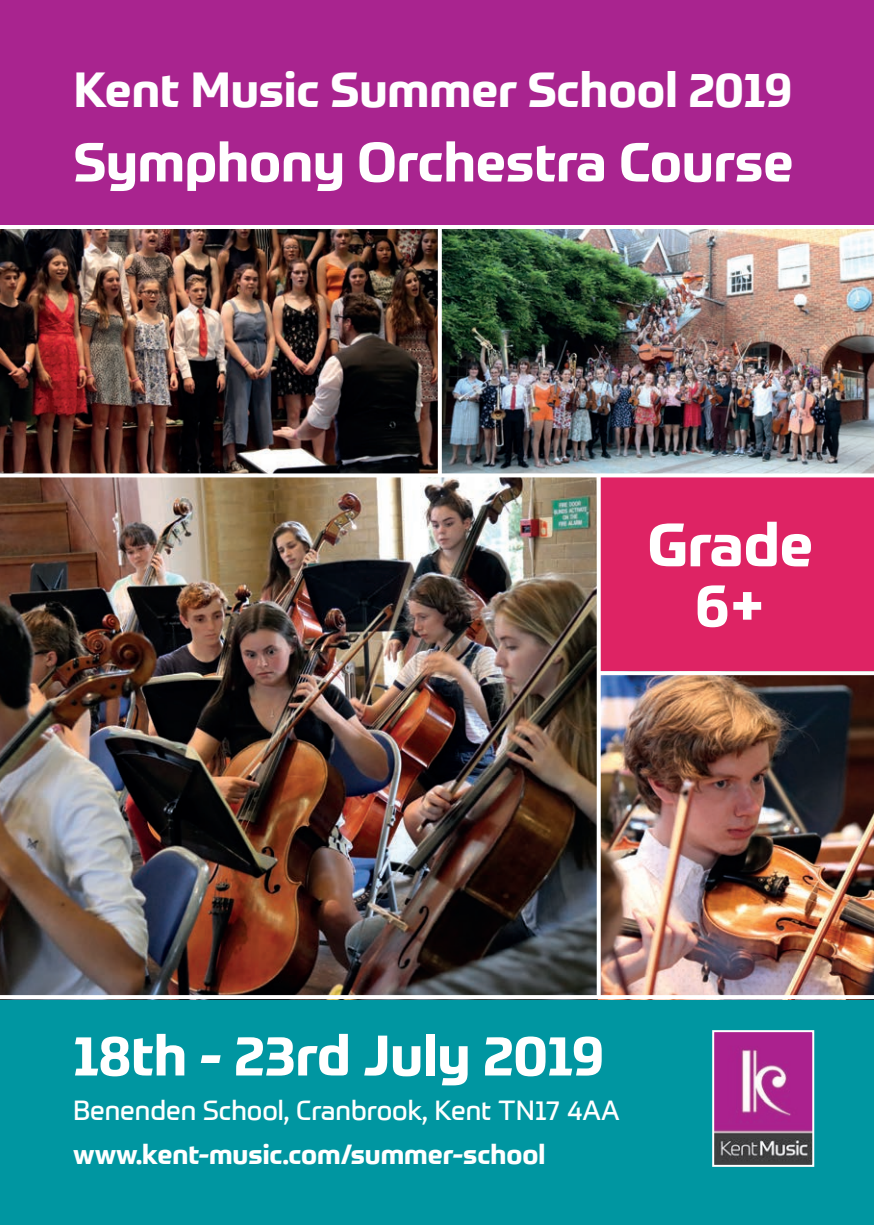
<style>
.page{position:relative;width:874px;height:1225px;background:#fff}
.page>*{position:absolute;margin:0;border:0;box-sizing:border-box;transform-origin:0 0}
.t1{font:700 60px/60px "Prometo";color:#fff;text-align:center}
.t2{font:700 56px "Prometo";color:#fff}
.t3{font:700 54px "Prometo";color:#fff}
.t4{font:700 48px "Prometo";color:#fff}
.t5{font:27px "Prometo";color:#fff}
.t6{font:700 27px "Prometo";color:#fff}
</style>
<div class="page">
<div style="left:0;top:1000px;width:873px;height:225px;background:#0096a1"></div>
<img style="left:714px;top:1033px;width:96px;height:130px">
<div style="left:711px;top:1030px;width:102px;height:136px;border:2px solid #fff"></div>
<div style="left:0;top:0;width:873px;height:226px;background:#a9248f"></div>
<img style="left:0;top:229px;width:873px;height:244px">
<img style="left:0;top:477px;width:596px;height:518px">
<div style="left:598px;top:475px;width:275px;height:196px;background:#de2364"></div>
<img style="left:600px;top:675px;width:273px;height:320px">
<hr style="left:0;top:225px;width:873px;height:4px;background:#fff">
<svg style="left:0;top:995px;width:873px;height:1px"></svg>
<svg style="left:596px;top:477px;width:4px;height:519px"></svg>
<svg style="left:0;top:473px;width:873px;height:4px"></svg>
<svg style="left:598px;top:671px;width:275px;height:4px"></svg>
<svg style="left:437px;top:229px;width:4px;height:246px"></svg>
<h3 class="t4" style="left:74px;top:60px;width:719px">Kent Music Summer School 2019</h3>
<h3 class="t3" style="left:74px;top:128px;width:720px">Symphony Orchestra Course</h3>
<h1 class="t1" style="left:647px;top:514px;width:167px">Grade<br>6+</h1>
<h2 class="t2" style="left:73px;top:1020px;width:532px">18th - 23rd July 2019</h2>
<p class="t5" style="left:73px;top:1093px;width:548px">Benenden School, Cranbrook, Kent TN17 4AA</p>
<p class="t6" style="left:73px;top:1137px;width:473px">www.kent-music.com/summer-school</p>
</div>
